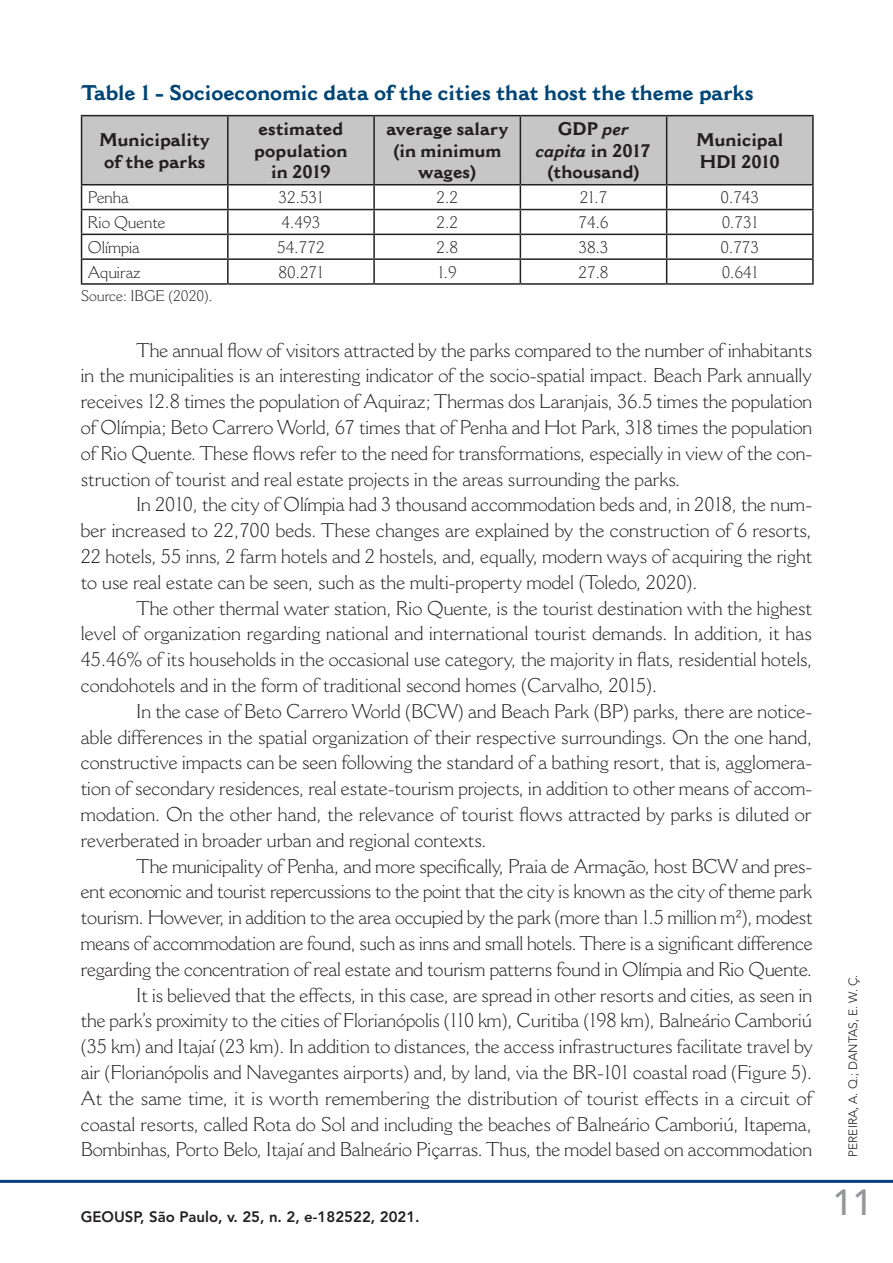
<style>
.page{position:relative;width:893px;height:1263px;background:#fff}
.page>*{position:absolute;margin:0;border:0;box-sizing:border-box;transform-origin:0 0}
.t1{font:500 36px "Avenir LT Std";color:#939598}
.Sub1{font:700 21px "Cantoria MT Std";color:#004576}
.TEXTO{font:300 19.5px/25.8px "Cantoria MT Std";color:#231f20;text-align:justify}
.gravata{font:700 18px/21.6px "Cantoria MT Std";color:#231f20;text-align:center}
.tabela{font:300 16.5px "Cantoria MT Std";color:#231f20}
.t2{font:800 15px "Avenir LT Std";color:#231f20}
.Fonte{font:300 15px "Cantoria MT Std";color:#231f20}
.t3{font:300 12px "Avenir LT Std";color:#231f20}
.s1{font-style:italic}
</style>
<div class="page">
<hr style="left:0;top:1180px;width:893px;height:3px;background:#094081">
<div style="left:82px;top:116px;width:730px;height:68px;background:#c6c6c6"></div>
<hr style="left:81px;top:115px;width:147px;height:1px;background:#231f20">
<hr style="left:81px;top:116px;width:1px;height:68px;background:#231f20">
<hr style="left:228px;top:115px;width:146px;height:1px;background:#231f20">
<hr style="left:227px;top:116px;width:2px;height:68px;background:#231f20">
<hr style="left:374px;top:115px;width:146px;height:1px;background:#231f20">
<hr style="left:373px;top:116px;width:2px;height:68px;background:#231f20">
<hr style="left:520px;top:115px;width:147px;height:1px;background:#231f20">
<hr style="left:520px;top:116px;width:1px;height:68px;background:#231f20">
<hr style="left:667px;top:115px;width:147px;height:1px;background:#231f20">
<hr style="left:666px;top:116px;width:1px;height:68px;background:#231f20">
<hr style="left:812px;top:116px;width:2px;height:68px;background:#231f20">
<hr style="left:81px;top:184px;width:147px;height:1px;background:#231f20">
<hr style="left:228px;top:184px;width:146px;height:1px;background:#231f20">
<hr style="left:227px;top:185px;width:2px;height:24px;background:#231f20">
<hr style="left:374px;top:184px;width:146px;height:1px;background:#231f20">
<hr style="left:373px;top:185px;width:2px;height:24px;background:#231f20">
<hr style="left:520px;top:184px;width:147px;height:1px;background:#231f20">
<hr style="left:667px;top:184px;width:147px;height:1px;background:#231f20">
<hr style="left:812px;top:185px;width:2px;height:24px;background:#231f20">
<hr style="left:81px;top:209px;width:147px;height:1px;background:#231f20">
<hr style="left:228px;top:209px;width:146px;height:1px;background:#231f20">
<hr style="left:227px;top:210px;width:2px;height:24px;background:#231f20">
<hr style="left:374px;top:209px;width:146px;height:1px;background:#231f20">
<hr style="left:373px;top:210px;width:2px;height:24px;background:#231f20">
<hr style="left:520px;top:209px;width:147px;height:1px;background:#231f20">
<hr style="left:667px;top:209px;width:147px;height:1px;background:#231f20">
<hr style="left:812px;top:210px;width:2px;height:24px;background:#231f20">
<hr style="left:81px;top:234px;width:147px;height:1px;background:#231f20">
<hr style="left:228px;top:234px;width:146px;height:1px;background:#231f20">
<hr style="left:227px;top:235px;width:2px;height:23px;background:#231f20">
<hr style="left:374px;top:234px;width:146px;height:1px;background:#231f20">
<hr style="left:373px;top:235px;width:2px;height:23px;background:#231f20">
<hr style="left:520px;top:234px;width:147px;height:1px;background:#231f20">
<hr style="left:667px;top:234px;width:147px;height:1px;background:#231f20">
<hr style="left:812px;top:235px;width:2px;height:23px;background:#231f20">
<hr style="left:81px;top:258px;width:147px;height:2px;background:#231f20">
<svg style="left:81px;top:185px;width:1px;height:98px"></svg>
<hr style="left:228px;top:258px;width:146px;height:2px;background:#231f20">
<hr style="left:227px;top:260px;width:2px;height:23px;background:#231f20">
<hr style="left:374px;top:258px;width:146px;height:2px;background:#231f20">
<hr style="left:373px;top:260px;width:2px;height:23px;background:#231f20">
<hr style="left:520px;top:258px;width:147px;height:2px;background:#231f20">
<svg style="left:520px;top:185px;width:1px;height:98px"></svg>
<hr style="left:667px;top:258px;width:147px;height:2px;background:#231f20">
<svg style="left:666px;top:185px;width:1px;height:98px"></svg>
<hr style="left:812px;top:260px;width:2px;height:23px;background:#231f20">
<hr style="left:81px;top:283px;width:147px;height:2px;background:#231f20">
<hr style="left:228px;top:283px;width:146px;height:2px;background:#231f20">
<hr style="left:374px;top:283px;width:146px;height:2px;background:#231f20">
<hr style="left:520px;top:283px;width:147px;height:2px;background:#231f20">
<hr style="left:667px;top:283px;width:147px;height:2px;background:#231f20">
<p class="Sub1" style="left:81px;top:80px;width:674px">Table 1 - Socioeconomic data of the cities that host the theme parks</p>
<p class="gravata" style="left:100px;top:129px;width:112px;text-align:left">Municipality of the parks</p>
<p class="gravata" style="left:254px;top:118px;width:95px">estimated population in 2019</p>
<p class="gravata" style="left:386px;top:118px;width:124px">average salary (in minimum wages)</p>
<p class="gravata" style="left:536px;top:118px;width:116px">GDP <span class="s1">per capita</span> in 2017 (thousand)</p>
<p class="gravata" style="left:696px;top:129px;width:88px;text-align:left">Municipal<br>HDI 2010</p>
<p class="tabela" style="left:88px;top:187px;width:42px">Penha</p>
<p class="tabela" style="left:279px;top:187px;width:46px">32.531</p>
<p class="tabela" style="left:436px;top:187px;width:23px">2.2</p>
<p class="tabela" style="left:580px;top:187px;width:29px">21.7</p>
<p class="tabela" style="left:720px;top:187px;width:40px">0.743</p>
<p class="tabela" style="left:88px;top:212px;width:79px">Rio Quente</p>
<p class="tabela" style="left:282px;top:212px;width:40px">4.493</p>
<p class="tabela" style="left:436px;top:212px;width:23px">2.2</p>
<p class="tabela" style="left:578px;top:212px;width:32px">74.6</p>
<p class="tabela" style="left:722px;top:212px;width:38px">0.731</p>
<p class="tabela" style="left:88px;top:237px;width:53px">Olímpia</p>
<p class="tabela" style="left:277px;top:237px;width:49px">54.772</p>
<p class="tabela" style="left:436px;top:237px;width:23px">2.8</p>
<p class="tabela" style="left:578px;top:237px;width:32px">38.3</p>
<p class="tabela" style="left:720px;top:237px;width:40px">0.773</p>
<p class="tabela" style="left:88px;top:262px;width:54px">Aquiraz</p>
<p class="tabela" style="left:279px;top:262px;width:46px">80.271</p>
<p class="tabela" style="left:438px;top:262px;width:21px">1.9</p>
<p class="tabela" style="left:578px;top:262px;width:32px">27.8</p>
<p class="tabela" style="left:722px;top:262px;width:38px">0.641</p>
<p class="Fonte" style="left:81px;top:287px;width:133px">Source: IBGE (2020).</p>
<p class="TEXTO" style="left:81px;top:337px;width:733px;text-indent:55px">The annual flow of visitors attracted by the parks compared to the number of inhabitants in the municipalities is an interesting indicator of the socio-spatial impact. Beach Park annually receives 12.8 times the population of Aquiraz; Thermas dos Laranjais, 36.5 times the population of Olímpia; Beto Carrero World, 67 times that of Penha and Hot Park, 318 times the population of Rio Quente. These flows refer to the need for transformations, especially in view of the con&shy;struction of tourist and real estate projects in the areas surrounding the parks.</p>
<p class="TEXTO" style="left:81px;top:492px;width:733px;text-indent:55px">In 2010, the city of Olímpia had 3 thousand accommodation beds and, in 2018, the num&shy;ber increased to 22,700 beds. These changes are explained by the construction of 6 resorts, 22 hotels, 55 inns, 2 farm hotels and 2 hostels, and, equally, modern ways of acquiring the right to use real estate can be seen, such as the multi-property model (Toledo, 2020).</p>
<p class="TEXTO" style="left:81px;top:595px;width:733px;text-indent:55px">The other thermal water station, Rio Quente, is the tourist destination with the highest level of organization regarding national and international tourist demands. In addition, it has 45.46% of its households in the occasional use category, the majority in flats, residential hotels, condohotels and in the form of traditional second homes (Carvalho, 2015).</p>
<p class="TEXTO" style="left:81px;top:698px;width:733px;text-indent:55px">In the case of Beto Carrero World (BCW) and Beach Park (BP) parks, there are notice&shy;able differences in the spatial organization of their respective surroundings. On the one hand, constructive impacts can be seen following the standard of a bathing resort, that is, agglomera&shy;tion of secondary residences, real estate-tourism projects, in addition to other means of accom&shy;modation. On the other hand, the relevance of tourist flows attracted by parks is diluted or reverberated in broader urban and regional contexts.</p>
<p class="TEXTO" style="left:81px;top:853px;width:733px;text-indent:55px">The municipality of Penha, and more specifically, Praia de Armação, host BCW and pres&shy;ent economic and tourist repercussions to the point that the city is known as the city of theme park tourism. However, in addition to the area occupied by the park (more than 1.5 million m²), modest means of accommodation are found, such as inns and small hotels. There is a significant difference regarding the concentration of real estate and tourism patterns found in Olímpia and Rio Quente.</p>
<p class="TEXTO" style="left:81px;top:982px;width:733px;text-indent:55px">It is believed that the effects, in this case, are spread in other resorts and cities, as seen in the park’s proximity to the cities of Florianópolis (110 km), Curitiba (198 km), Balneário Camboriú (35 km) and Itajaí (23 km). In addition to distances, the access infrastructures facilitate travel by air (Florianópolis and Navegantes airports) and, by land, via the BR-101 coastal road (Figure 5).<br>At the same time, it is worth remembering the distribution of tourist effects in a circuit of coastal resorts, called Rota do Sol and including the beaches of Balneário Camboriú, Itapema, Bombinhas, Porto Belo, Itajaí and Balneário Piçarras. Thus, the model based on accommodation</p>
<p class="t2" style="left:81px;top:1207px;width:340px">GEOUSP, São Paulo, v. 25, n. 2, e-182522, 2021.</p>
<p class="t3" style="left:846px;top:1157px;width:184px;rotate:-90deg">PEREIRA, A. Q.; DANTAS, E. W. Ç.</p>
<h1 class="t1" style="left:832px;top:1181px;width:42px">11</h1>
</div>
